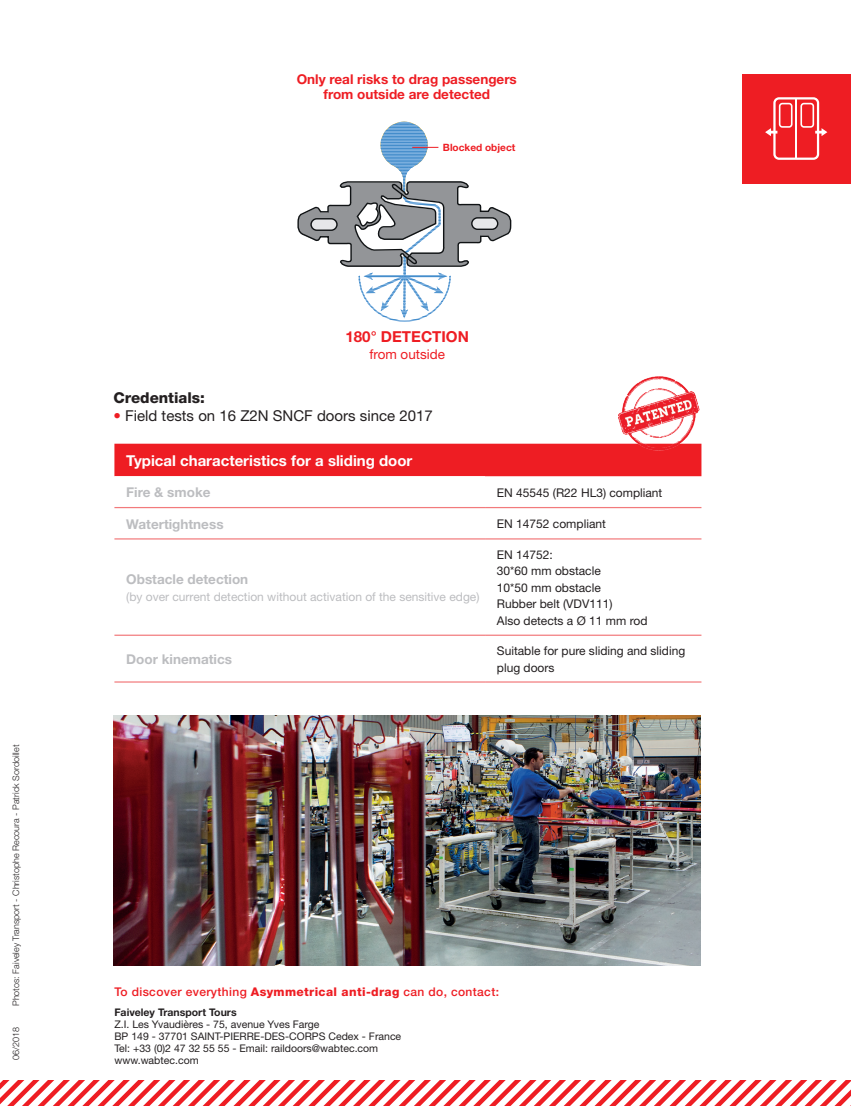
<style>
.page{position:relative;width:851px;height:1106px;background:#fff}
.page>*{position:absolute;margin:0;border:0;box-sizing:border-box;transform-origin:0 0}
.t1{font:700 15.15px "Helvetica Neue";color:#ee1d23}
.t2{font:700 15px "Helvetica Neue";color:#fff}
.t3{font:15px "Helvetica Neue";color:#231f20}
.t4{font:800 15px "Helvetica Neue";color:#231f20}
.t5{font:700 13.5px "Helvetica Neue";color:#bcbdc0}
.t6{font:700 13.5px/15px "Helvetica Neue";color:#ee1d23;text-align:center}
.t7{font:13.5px "Helvetica Neue";color:#ee1d23}
.t8{font:12px/16.5px "Helvetica Neue";color:#231f20}
.t9{font:12px "Helvetica Neue";color:#bcbdc0}
.t10{font:500 12px "Helvetica Neue";letter-spacing:.03em;color:#ee1d23}
.t11{font:10.5px/12px "Helvetica Neue";color:#231f20}
.t12{font:700 10.5px "Helvetica Neue";color:#231f20}
.t13{font:700 10.05px "Helvetica Neue";color:#ee1d23}
.t14{font:300 9px "Helvetica Neue";color:#231f20}
.s1{color:#ee1d23}
.s2{font-weight:800}
</style>
<div class="page">
<svg style="left:0;top:1080px;width:850px;height:26px"></svg>
<img style="left:114px;top:715px;width:586px;height:250px">
<div style="left:114px;top:444px;width:587px;height:32px;background:#ee1d23"></div>
<svg style="left:114px;top:476px;width:371px;height:64px"></svg>
<hr style="left:114px;top:507px;width:371px;height:1px;background:#f27a7c">
<hr style="left:114px;top:538px;width:371px;height:1px;background:#f27a7c">
<hr style="left:485px;top:507px;width:216px;height:1px;background:#f27a7c">
<hr style="left:485px;top:538px;width:216px;height:1px;background:#f27a7c">
<hr style="left:114px;top:634px;width:371px;height:2px;background:#f27a7c">
<hr style="left:114px;top:681px;width:371px;height:1px;background:#f27a7c">
<hr style="left:485px;top:634px;width:216px;height:2px;background:#f27a7c">
<hr style="left:485px;top:681px;width:216px;height:1px;background:#f27a7c">
<img style="left:618px;top:376px;width:82px;height:76px">
<svg style="left:297px;top:121px;width:215px;height:201px"></svg>
<div style="left:742px;top:74px;width:108px;height:109px;background:#ee1d23"></div>
<div style="left:773px;top:97px;width:46px;height:63px;border:2px solid #fff;border-radius:5px"></div>
<hr style="left:795px;top:99px;width:2px;height:60px;background:#fff">
<svg style="left:815px;top:128px;width:12px;height:8px"></svg>
<svg style="left:765px;top:128px;width:12px;height:8px"></svg>
<div style="left:778px;top:103px;width:14px;height:25px;border:2px solid #fff;border-radius:3px"></div>
<div style="left:800px;top:103px;width:14px;height:25px;border:2px solid #fff;border-radius:3px"></div>
<p class="t14" style="left:10px;top:1006px;width:263px;rotate:-90deg">Photos: Faiveley Transport - Christophe Recoura - Patrick Sordoillet</p>
<p class="t14" style="left:10px;top:1060px;width:35px;rotate:-90deg">06/2018</p>
<p class="t6" style="left:297px;top:72px;width:221px">Only real risks to drag passengers from outside are detected</p>
<p class="t13" style="left:443px;top:141px;width:74px">Blocked object</p>
<p class="t1" style="left:345px;top:327px;width:125px">180° DETECTION</p>
<p class="t7" style="left:369px;top:346px;width:77px">from outside</p>
<p class="t4" style="left:113px;top:388px;width:93px">Credentials:</p>
<p class="t3" style="left:113px;top:406px;width:320px"><span class="s1">•</span> Field tests on 16 Z2N SNCF doors since 2017</p>
<p class="t2" style="left:126px;top:451px;width:288px">Typical characteristics for a sliding door</p>
<p class="t5" style="left:126px;top:484px;width:86px">Fire &amp; smoke</p>
<p class="t8" style="left:497px;top:484px;width:167px">EN 45545 (R22 HL3) compliant</p>
<p class="t5" style="left:126px;top:515px;width:99px">Watertightness</p>
<p class="t8" style="left:497px;top:515px;width:110px">EN 14752 compliant</p>
<p class="t5" style="left:126px;top:571px;width:123px">Obstacle detection</p>
<p class="t9" style="left:126px;top:589px;width:354px">(by over current detection without activation of the sensitive edge)</p>
<p class="t8" style="left:497px;top:546px;width:152px">EN 14752:<br>30*60 mm obstacle<br>10*50 mm obstacle<br>Rubber belt (VDV111)<br>Also detects a Ø 11 mm rod</p>
<p class="t5" style="left:126px;top:650px;width:107px">Door kinematics</p>
<p class="t8" style="left:497px;top:642px;width:190px">Suitable for pure sliding and sliding plug doors</p>
<p class="t10" style="left:114px;top:984px;width:386px">To discover everything <span class="s2">Asymmetrical anti-drag</span> can do, contact:</p>
<p class="t12" style="left:114px;top:1005px;width:124px">Faiveley Transport Tours</p>
<p class="t11" style="left:114px;top:1017px;width:288px">Z.I. Les Yvaudières - 75, avenue Yves Farge<br>BP 149 - 37701 SAINT-PIERRE-DES-CORPS Cedex - France Tel: +33 (0)2 47 32 55 55 - Email: raildoors@wabtec.com www.wabtec.com</p>
</div>
